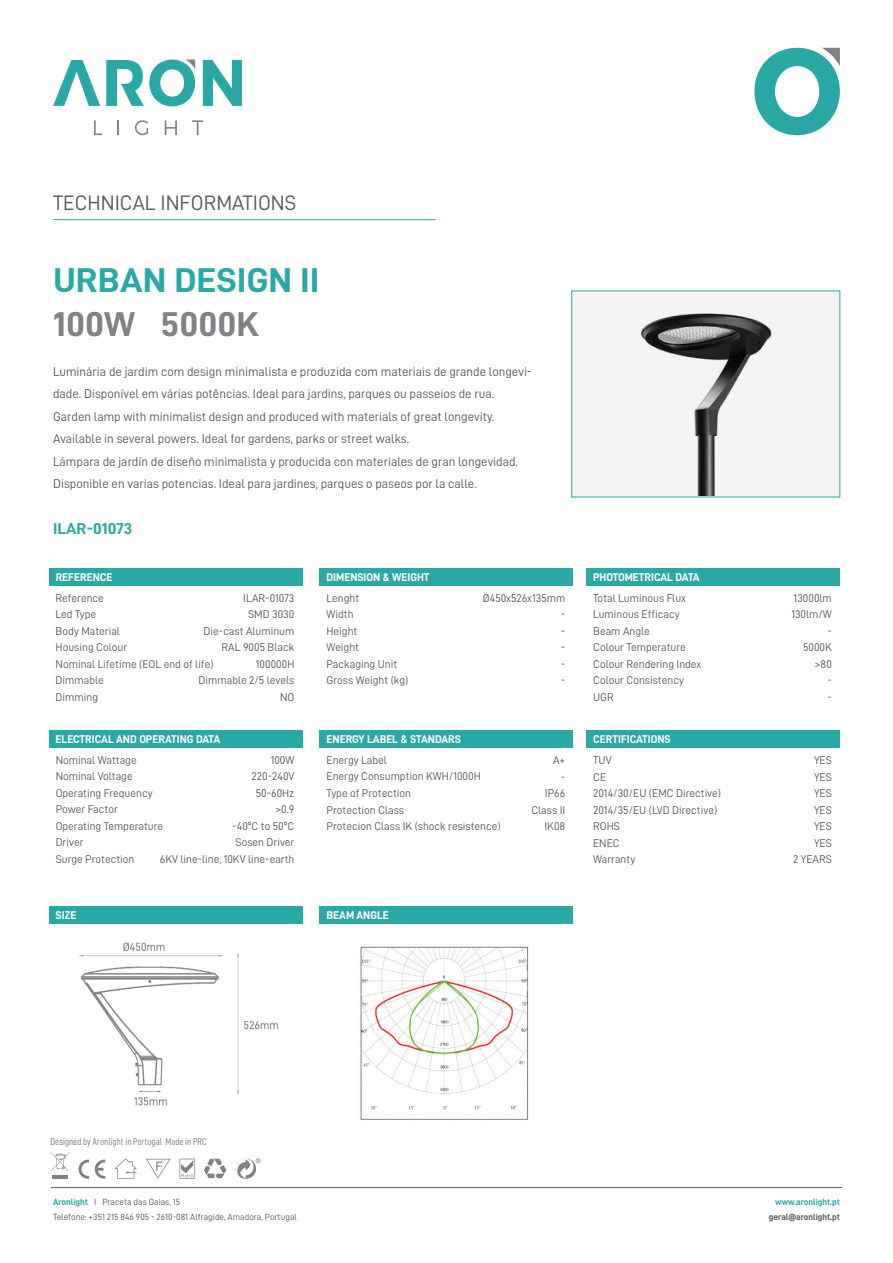
<style>
.page{position:relative;width:893px;height:1263px;background:#fff}
.page>*{position:absolute;margin:0;border:0;box-sizing:border-box;transform-origin:0 0}
.t1{font:34.5px "D DIN Bold";color:#2aa8a5;scale:1.08 1}
.t2{font:34.5px "D DIN Bold";color:#808285;scale:1.08 1}
.t3{font:21px "D DIN";color:#58595b}
.t4{font:15.75px "D DIN Bold";color:#2aa8a5;scale:1.08 1}
.t5{font:12.75px/22.5px "D DIN";color:#58595b}
.t6{font:11.25px/16.5px "D DIN";color:#58595b}
.t7{font:11.25px "D DIN Bold";color:#fff}
.t8{font:9.9px "D DIN Condensed";color:#808285}
.t9{font:9px/15px "D DIN";color:#58595b}
.t10{font:9px "D DIN Bold";color:#58595b}
.t11{font:9px "D DIN Bold";color:#2aa8a5}
.s1{font-family:"D DIN Bold";color:#2aa8a5}
</style>
<div class="page">
<svg style="left:203px;top:60px;width:39px;height:46px"></svg>
<svg style="left:53px;top:60px;width:47px;height:46px"></svg>
<svg style="left:106px;top:60px;width:89px;height:46px"></svg>
<svg style="left:94px;top:120px;width:8px;height:15px"></svg>
<svg style="left:117px;top:120px;width:2px;height:15px"></svg>
<svg style="left:135px;top:120px;width:13px;height:15px"></svg>
<svg style="left:165px;top:120px;width:12px;height:15px"></svg>
<svg style="left:192px;top:120px;width:11px;height:15px"></svg>
<svg style="left:754px;top:48px;width:86px;height:87px"></svg>
<hr style="left:51px;top:1187px;width:791px;height:1px;background:#58595b">
<svg style="left:179px;top:1159px;width:16px;height:20px"></svg>
<svg style="left:146px;top:1159px;width:25px;height:20px"></svg>
<svg style="left:204px;top:1158px;width:22px;height:21px"></svg>
<svg style="left:114px;top:1158px;width:23px;height:21px"></svg>
<svg style="left:78px;top:1159px;width:11px;height:20px"></svg>
<svg style="left:95px;top:1159px;width:10px;height:20px"></svg>
<hr style="left:52px;top:1175px;width:16px;height:4px;background:#808285">
<svg style="left:51px;top:1152px;width:19px;height:19px"></svg>
<svg style="left:235px;top:1158px;width:26px;height:21px"></svg>
<hr style="left:53px;top:219px;width:382px;height:1px;background:#2aa8a5">
<div style="left:571px;top:290px;width:269px;height:207px;background:#f4f4f5"></div>
<div style="left:49px;top:568px;width:253px;height:18px;background:#2aa8a5"></div>
<div style="left:320px;top:568px;width:253px;height:18px;background:#2aa8a5"></div>
<div style="left:586px;top:568px;width:254px;height:18px;background:#2aa8a5"></div>
<div style="left:49px;top:731px;width:253px;height:17px;background:#2aa8a5"></div>
<div style="left:320px;top:731px;width:253px;height:17px;background:#2aa8a5"></div>
<div style="left:586px;top:731px;width:254px;height:17px;background:#2aa8a5"></div>
<div style="left:49px;top:907px;width:253px;height:17px;background:#2aa8a5"></div>
<div style="left:320px;top:907px;width:253px;height:17px;background:#2aa8a5"></div>
<img style="left:576px;top:313px;width:260px;height:183px">
<img style="left:360px;top:946px;width:169px;height:174px">
<img style="left:79px;top:942px;width:200px;height:164px">
<h2 class="t3" style="left:53px;top:191px;width:245px">TECHNICAL INFORMATIONS</h2>
<h1 class="t1" style="left:53px;top:261px;width:248px">URBAN DESIGN II</h1>
<h1 class="t2" style="left:53px;top:305px;width:192px">100W 5000K</h1>
<p class="t5" style="left:53px;top:360px;width:480px">Luminária de jardim com design minimalista e produzida com materiais de grande longevi&shy;dade. Disponível em várias potências. Ideal para jardins, parques ou passeios de rua.<br>Garden lamp with minimalist design and produced with materials of great longevity.<br>Available in several powers. Ideal for gardens, parks or street walks.<br>Lámpara de jardín de diseño minimalista y producida con materiales de gran longevidad.<br>Disponible en varias potencias. Ideal para jardines, parques o paseos por la calle.</p>
<h3 class="t4" style="left:53px;top:520px;width:75px">ILAR-01073</h3>
<p class="t7" style="left:56px;top:571px;width:58px">REFERENCE</p>
<p class="t7" style="left:327px;top:571px;width:104px">DIMENSION &amp; WEIGHT</p>
<p class="t7" style="left:593px;top:571px;width:108px">PHOTOMETRICAL DATA</p>
<p class="t6" style="left:561px;top:589px;width:6px;text-align:justify;text-indent:-78px">Ø450x526x135mm - - - - -</p>
<p class="t6" style="left:199px;top:589px;width:97px;text-align:right">ILAR-01073<br>SMD 3030<br>Die-cast Aluminum<br>RAL 9005 Black<br>100000H<br>Dimmable 2/5 levels<br>NO</p>
<p class="t6" style="left:327px;top:589px;width:83px">Lenght<br>Width<br>Height<br>Weight<br>Packaging Unit<br>Gross Weight (kg)</p>
<p class="t6" style="left:593px;top:589px;width:110px">Total Luminous Flux<br>Luminous Efficacy<br>Beam Angle<br>Colour Temperature<br>Colour Rendering Index<br>Colour Consistency<br>UGR</p>
<p class="t6" style="left:791px;top:589px;width:42px;text-align:right">13000lm<br>130lm/W -<br>5000K &gt;80<br>-<br>-</p>
<p class="t6" style="left:56px;top:589px;width:159px">Reference<br>Led Type<br>Body Material<br>Housing Colour<br>Nominal Lifetime (EOL end of life)<br>Dimmable<br>Dimming</p>
<p class="t7" style="left:56px;top:733px;width:166px">ELECTRICAL AND OPERATING DATA</p>
<p class="t7" style="left:327px;top:733px;width:136px">ENERGY LABEL &amp; STANDARS</p>
<p class="t7" style="left:593px;top:733px;width:79px">CERTIFICATIONS</p>
<p class="t6" style="left:160px;top:752px;width:136px;text-align:right">100W<br>220-240V<br>50-60Hz<br>&gt;0.9<br>-40ºC to 50ºC<br>Sosen Driver<br>6KV line-line, 10KV line-earth</p>
<p class="t6" style="left:327px;top:752px;width:176px">Energy Label<br>Energy Consumption KWH/1000H<br>Type of Protection<br>Protection Class<br>Protecion Class IK (shock resistence)</p>
<p class="t6" style="left:531px;top:752px;width:35px;text-align:right">A+<br>-<br>IP66<br>Class II<br>IK08</p>
<p class="t6" style="left:593px;top:752px;width:129px">TUV<br>CE<br>2014/30/EU (EMC Directive)<br>2014/35/EU (LVD Directive)<br>ROHS<br>ENEC<br>Warranty</p>
<p class="t6" style="left:793px;top:752px;width:40px;text-align:right">YES<br>YES<br>YES<br>YES<br>YES<br>YES<br>2 YEARS</p>
<p class="t6" style="left:56px;top:752px;width:109px">Nominal Wattage<br>Nominal Voltage<br>Operating Frequency<br>Power Factor<br>Operating Temperature<br>Driver<br>Surge Protection</p>
<p class="t7" style="left:56px;top:909px;width:22px">SIZE</p>
<p class="t7" style="left:327px;top:909px;width:64px">BEAM ANGLE</p>
<p class="t8" style="left:51px;top:1136px;width:158px">Designed by Aronlight in Portugal Made in PRC</p>
<p class="t9" style="left:53px;top:1194px;width:245px"><span class="s1">Aronlight</span> I Praceta das Gaias, 15<br>Telefone: +351 215 846 905 - 2610-081 Alfragide, Amadora, Portugal</p>
<p class="t11" style="left:775px;top:1197px;width:66px">www.aronlight.pt</p>
<p class="t10" style="left:769px;top:1212px;width:72px">geral@aronlight.pt</p>
</div>
